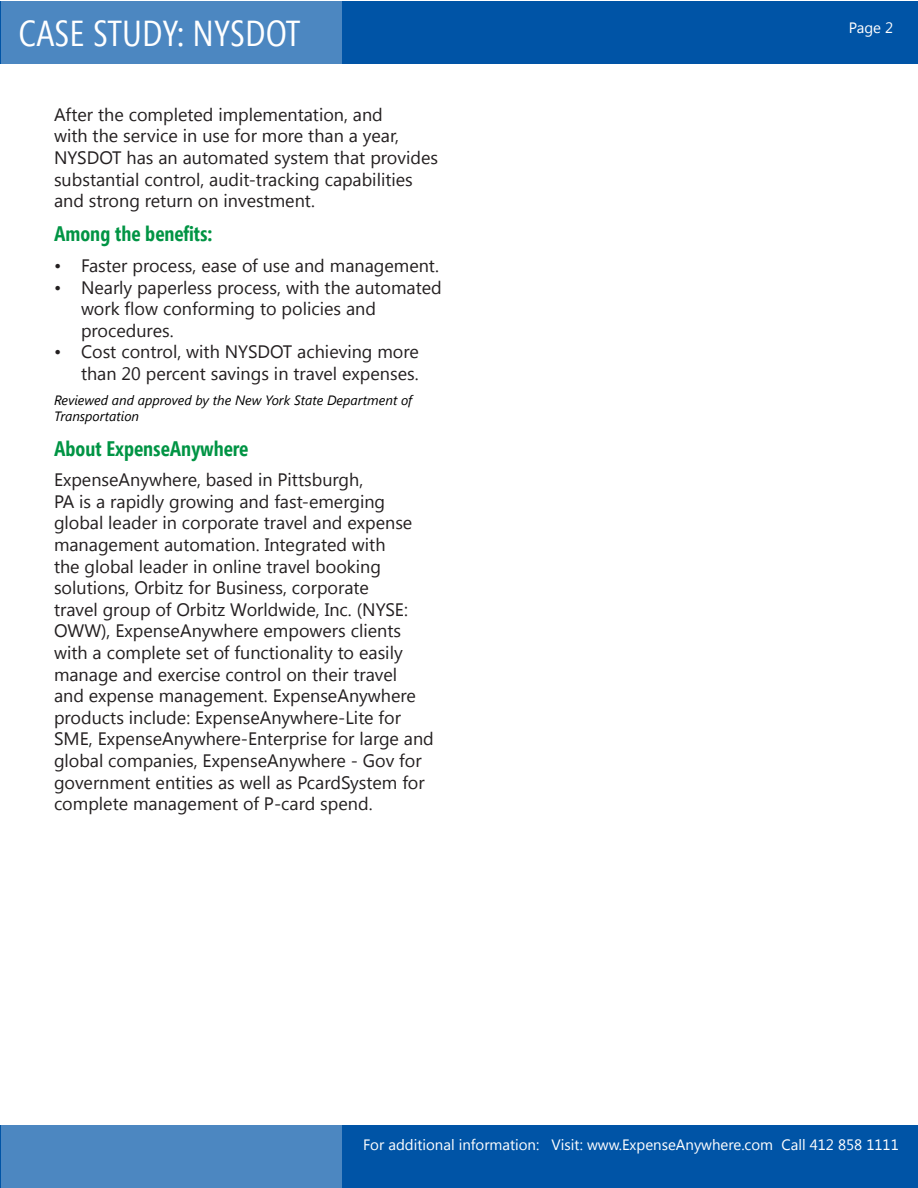
<style>
.page{position:relative;width:918px;height:1188px;background:#fff}
.page>*{position:absolute;margin:0;border:0;box-sizing:border-box;transform-origin:0 0}
.t1{font:36px "Segoe Condensed";color:#fff}
.t2{font:700 21px "Segoe Condensed";color:#009444}
.bullet_list{font:18px/21.6px "Segoe UI";color:#231f20}
.t3{font:15px "Segoe UI";color:#fff}
.Quote_Footer{font:italic 13.5px/16.2px "Segoe UI";color:#000}
</style>
<div class="page">
<div style="left:1px;top:1px;width:917px;height:63px;background:#0054a6"></div>
<div style="left:1px;top:1px;width:341px;height:63px;background:#4c87c1"></div>
<div style="left:1px;top:1125px;width:917px;height:63px;background:#0054a6"></div>
<div style="left:1px;top:1125px;width:341px;height:63px;background:#4c87c1"></div>
<p class="t1" style="left:19px;top:11px;width:284px">CASE STUDY: NYSDOT</p>
<p class="bullet_list" style="left:54px;top:103px;width:386px">After the completed implementation, and<br>with the service in use for more than a year, NYSDOT has an automated system that provides substantial control, audit-tracking capabilities and strong return on investment.</p>
<p class="t2" style="left:54px;top:221px;width:160px">Among the benefits:</p>
<p class="bullet_list" style="left:54px;top:254px;width:386px">• Faster process, ease of use and management.</p>
<p class="bullet_list" style="left:81px;top:276px;width:362px;text-indent:-27px">• Nearly paperless process, with the automated work flow conforming to policies and procedures.</p>
<p class="bullet_list" style="left:54px;top:340px;width:366px;text-align:right">• Cost control, with NYSDOT achieving more than 20 percent savings in travel expenses.</p>
<p class="Quote_Footer" style="left:54px;top:392px;width:360px">Reviewed and approved by the New York State Department of<br>Transportation</p>
<p class="t2" style="left:54px;top:435px;width:196px">About ExpenseAnywhere</p>
<p class="bullet_list" style="left:54px;top:468px;width:381px">ExpenseAnywhere, based in Pittsburgh,<br>PA is a rapidly growing and fast-emerging global leader in corporate travel and expense management automation. Integrated with<br>the global leader in online travel booking solutions, Orbitz for Business, corporate<br>travel group of Orbitz Worldwide, Inc. (NYSE:<br>OWW), ExpenseAnywhere empowers clients with a complete set of functionality to easily manage and exercise control on their travel<br>and expense management. ExpenseAnywhere products include: ExpenseAnywhere-Lite for SME, ExpenseAnywhere-Enterprise for large and global companies, ExpenseAnywhere - Gov for government entities as well as PcardSystem for complete management of P-card spend.</p>
<p class="t3" style="left:849px;top:17px;width:46px">Page 2</p>
<p class="t3" style="left:363px;top:1134px;width:537px">For additional information: Visit: www.ExpenseAnywhere.com Call 412 858 1111</p>
</div>
